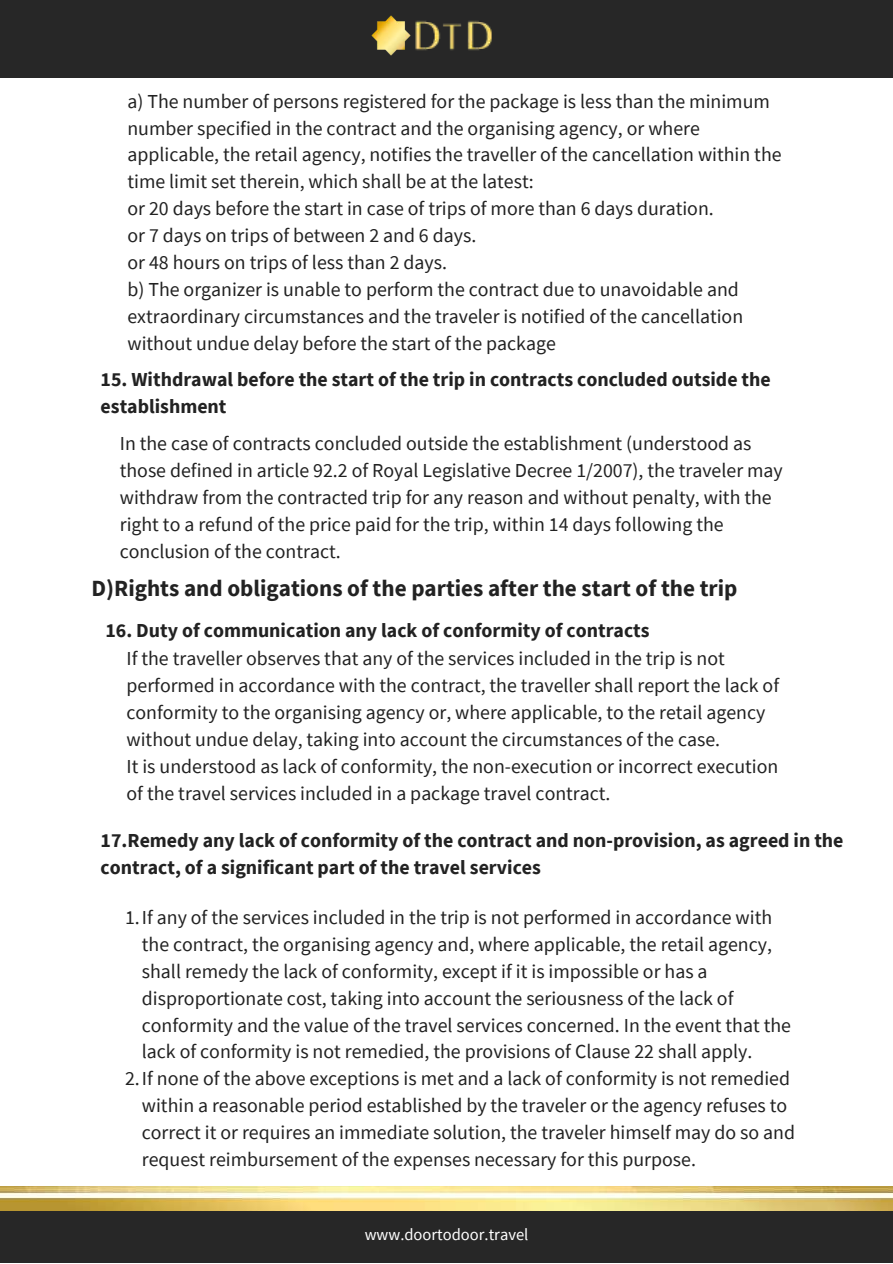
<style>
.page{position:relative;width:893px;height:1264px;background:#fff}
.page>*{position:absolute;margin:0;border:0;box-sizing:border-box;transform-origin:0 0}
.t1{font:700 23.1px "Source Sans Pro";color:#222}
.t2{font:19.8px/27px "Source Sans Pro";color:#222}
.t3{font:700 19.8px/27px "Source Sans Pro";color:#222}
.t4{font:16.5px "Source Sans Pro";color:#fff}
</style>
<div class="page">
<div style="left:0;top:1200px;width:892px;height:62px;background:#272727"></div>
<img style="left:0;top:1186px;width:892px;height:24px">
<div style="left:0;top:0;width:892px;height:77px;background:#272727"></div>
<img style="left:372px;top:15px;width:38px;height:41px">
<img style="left:410px;top:20px;width:82px;height:31px">
<p class="t2" style="left:127px;top:87px;width:655px">a) The number of persons registered for the package is less than the minimum number specified in the contract and the organising agency, or where applicable, the retail agency, notifies the traveller of the cancellation within the time limit set therein, which shall be at the latest:<br>or 20 days before the start in case of trips of more than 6 days duration.<br>or 7 days on trips of between 2 and 6 days.<br>or 48 hours on trips of less than 2 days.<br>b) The organizer is unable to perform the contract due to unavoidable and extraordinary circumstances and the traveler is notified of the cancellation without undue delay before the start of the package</p>
<p class="t3" style="left:101px;top:365px;width:671px">15. Withdrawal before the start of the trip in contracts concluded outside the establishment</p>
<p class="t2" style="left:120px;top:430px;width:664px">In the case of contracts concluded outside the establishment (understood as those defined in article 92.2 of Royal Legislative Decree 1/2007), the traveler may withdraw from the contracted trip for any reason and without penalty, with the right to a refund of the price paid for the trip, within 14 days following the conclusion of the contract.</p>
<p class="t1" style="left:91px;top:573px;width:647px">D)Rights and obligations of the parties after the start of the trip</p>
<p class="t3" style="left:105px;top:617px;width:545px">16. Duty of communication any lack of conformity of contracts</p>
<p class="t2" style="left:126px;top:645px;width:654px">If the traveller observes that any of the services included in the trip is not performed in accordance with the contract, the traveller shall report the lack of conformity to the organising agency or, where applicable, to the retail agency without undue delay, taking into account the circumstances of the case.<br>It is understood as lack of conformity, the non-execution or incorrect execution of the travel services included in a package travel contract.</p>
<p class="t3" style="left:101px;top:826px;width:744px">17.Remedy any lack of conformity of the contract and non-provision, as agreed in the contract, of a significant part of the travel services</p>
<p class="t2" style="left:125px;top:903px;width:648px">1.If any of the services included in the trip is not performed in accordance with</p>
<p class="t2" style="left:142px;top:930px;width:631px">the contract, the organising agency and, where applicable, the retail agency,</p>
<p class="t2" style="left:142px;top:957px;width:567px">shall remedy the lack of conformity, except if it is impossible or has a</p>
<p class="t2" style="left:142px;top:983px;width:593px">disproportionate cost, taking into account the seriousness of the lack of</p>
<p class="t2" style="left:142px;top:1010px;width:650px">conformity and the value of the travel services concerned. In the event that the</p>
<p class="t2" style="left:142px;top:1037px;width:612px">lack of conformity is not remedied, the provisions of Clause 22 shall apply.</p>
<p class="t2" style="left:125px;top:1064px;width:666px">2.If none of the above exceptions is met and a lack of conformity is not remedied</p>
<p class="t2" style="left:142px;top:1091px;width:646px">within a reasonable period established by the traveler or the agency refuses to</p>
<p class="t2" style="left:142px;top:1118px;width:654px">correct it or requires an immediate solution, the traveler himself may do so and</p>
<p class="t2" style="left:142px;top:1145px;width:555px">request reimbursement of the expenses necessary for this purpose.</p>
<p class="t4" style="left:365px;top:1223px;width:165px">www.doortodoor.travel</p>
</div>
